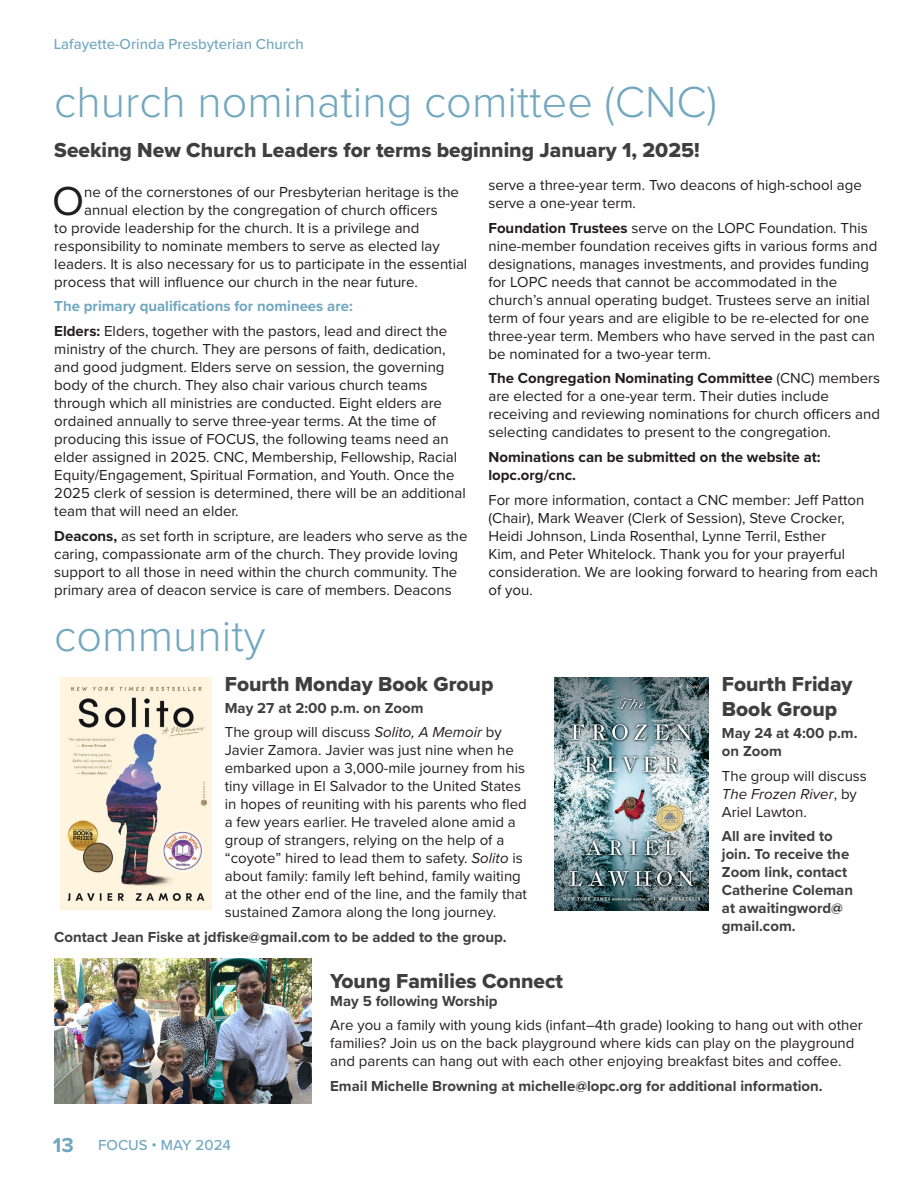
<style>
.page{position:relative;width:918px;height:1188px;background:#fff}
.page>*{position:absolute;margin:0;border:0;box-sizing:border-box;transform-origin:0 0}
.Section_Title{font:300 45px "Proxima Nova";color:#72a8bf}
.Body{font:42px "Proxima Nova";color:#201d1e}
.Headline{font:21px/25.2px "Proxima Nova Extrabld";color:#3f3f3f}
.Body-2{font:15px/18px "Proxima Nova";color:#201d1e}
.Body-3{font:15px/18px "Proxima Nova";color:#231f20}
.Date_Time_Contact{font:700 15px/18px "Proxima Nova";color:#3f3f3f}
.Body-4{font:700 15px/18px "Proxima Nova";color:#201d1e}
.t1{font:500 15px "Proxima Nova";color:#72a8bf}
.Body-5{font:700 15px "Proxima Nova";color:#70a7c0}
.s1{font-weight:700}
.s2{font-style:italic}
.s3{font-weight:700;font-size:21px;color:#70a7c0}
</style>
<div class="page">
<img style="left:61px;top:677px;width:150px;height:232px">
<img style="left:555px;top:677px;width:153px;height:233px">
<img style="left:54px;top:958px;width:258px;height:146px">
<p class="t1" style="left:54px;top:32px;width:252px">Lafayette-Orinda Presbyterian Church</p>
<p class="Section_Title" style="left:54px;top:68px;width:664px">church nominating comittee (CNC)</p>
<p class="Headline" style="left:54px;top:137px;width:647px">Seeking New Church Leaders for terms beginning January 1, 2025!</p>
<p class="Body" style="left:52px;top:169px;width:34px">O</p>
<p class="Body-2" style="left:84px;top:182px;width:376px">ne of the cornerstones of our Presbyterian heritage is the</p>
<p class="Body-2" style="left:84px;top:200px;width:355px">annual election by the congregation of church officers</p>
<p class="Body-2" style="left:54px;top:218px;width:367px">to provide leadership for the church. It is a privilege and</p>
<p class="Body-2" style="left:54px;top:236px;width:387px">responsibility to nominate members to serve as elected lay</p>
<p class="Body-2" style="left:54px;top:254px;width:415px">leaders. It is also necessary for us to participate in the essential</p>
<p class="Body-2" style="left:54px;top:272px;width:365px">process that will influence our church in the near future.</p>
<p class="Body-5" style="left:54px;top:295px;width:300px">The primary qualifications for nominees are:</p>
<p class="Body-2" style="left:54px;top:321px;width:413px"><span class="s1">Elders:</span> Elders, together with the pastors, lead and direct the ministry of the church. They are persons of faith, dedication, and good judgment. Elders serve on session, the governing body of the church. They also chair various church teams through which all ministries are conducted. Eight elders are ordained annually to serve three-year terms. At the time of producing this issue of FOCUS, the following teams need an elder assigned in 2025. CNC, Membership, Fellowship, Racial Equity/Engagement, Spiritual Formation, and Youth. Once the 2025 clerk of session is determined, there will be an additional team that will need an elder.</p>
<p class="Body-2" style="left:54px;top:526px;width:415px"><span class="s1">Deacons,</span> as set forth in scripture, are leaders who serve as the caring, compassionate arm of the church. They provide loving support to all those in need within the church community. The primary area of deacon service is care of members. Deacons</p>
<p class="Section_Title" style="left:54px;top:602px;width:213px">community</p>
<p class="Body-2" style="left:488px;top:175px;width:375px">serve a three-year term. Two deacons of high-school age serve a one-year term.</p>
<p class="Body-2" style="left:488px;top:218px;width:390px"><span class="s1">Foundation Trustees</span> serve on the LOPC Foundation. This nine-member foundation receives gifts in various forms and designations, manages investments, and provides funding for LOPC needs that cannot be accommodated in the church’s annual operating budget. Trustees serve an initial term of four years and are eligible to be re-elected for one three-year term. Members who have served in the past can be nominated for a two-year term.</p>
<p class="Body-2" style="left:488px;top:369px;width:393px"><span class="s1">The Congregation Nominating Committee</span> (CNC) members are elected for a one-year term. Their duties include receiving and reviewing nominations for church officers and selecting candidates to present to the congregation.</p>
<p class="Body-4" style="left:488px;top:448px;width:334px">Nominations can be submitted on the website at: lopc.org/cnc.</p>
<p class="Body-2" style="left:488px;top:490px;width:391px">For more information, contact a CNC member: Jeff Patton (Chair), Mark Weaver (Clerk of Session), Steve Crocker, Heidi Johnson, Linda Rosenthal, Lynne Terril, Esther<br>Kim, and Peter Whitelock. Thank you for your prayerful consideration. We are looking forward to hearing from each of you.</p>
<p class="Headline" style="left:225px;top:671px;width:270px">Fourth Monday Book Group</p>
<p class="Date_Time_Contact" style="left:225px;top:698px;width:200px">May 27 at 2:00 p.m. on Zoom</p>
<p class="Body-3" style="left:225px;top:723px;width:304px">The group will discuss <span class="s2">Solito, A Memoir</span> by Javier Zamora. Javier was just nine when he embarked upon a 3,000-mile journey from his tiny village in El Salvador to the United States in hopes of reuniting with his parents who fled a few years earlier. He traveled alone amid a group of strangers, relying on the help of a “coyote” hired to lead them to safety. <span class="s2">Solito</span> is about family: family left behind, family waiting at the other end of the line, and the family that sustained Zamora along the long journey.</p>
<p class="Date_Time_Contact" style="left:54px;top:928px;width:454px">Contact Jean Fiske at jdfiske@gmail.com to be added to the group.</p>
<p class="Headline" style="left:722px;top:671px;width:132px">Fourth Friday<br>Book Group</p>
<p class="Date_Time_Contact" style="left:722px;top:724px;width:137px">May 24 at 4:00 p.m. on Zoom</p>
<p class="Body-3" style="left:722px;top:766px;width:147px">The group will discuss<br><span class="s2">The Frozen River</span>, by<br>Ariel Lawton.</p>
<p class="Date_Time_Contact" style="left:722px;top:827px;width:133px">All are invited to join. To receive the<br>Zoom link, contact<br>Catherine Coleman at awaitingword@ gmail.com.</p>
<p class="t1" style="left:53px;top:1134px;width:180px"><span class="s3">13</span> FOCUS • MAY 2024</p>
<p class="Headline" style="left:330px;top:968px;width:235px">Young Families Connect</p>
<p class="Date_Time_Contact" style="left:330px;top:991px;width:169px">May 5 following Worship</p>
<p class="Body-3" style="left:330px;top:1016px;width:534px">Are you a family with young kids (infant–4th grade) looking to hang out with other families? Join us on the back playground where kids can play on the playground and parents can hang out with each other enjoying breakfast bites and coffee.</p>
<p class="Date_Time_Contact" style="left:330px;top:1077px;width:494px">Email Michelle Browning at michelle@lopc.org for additional information.</p>
</div>
